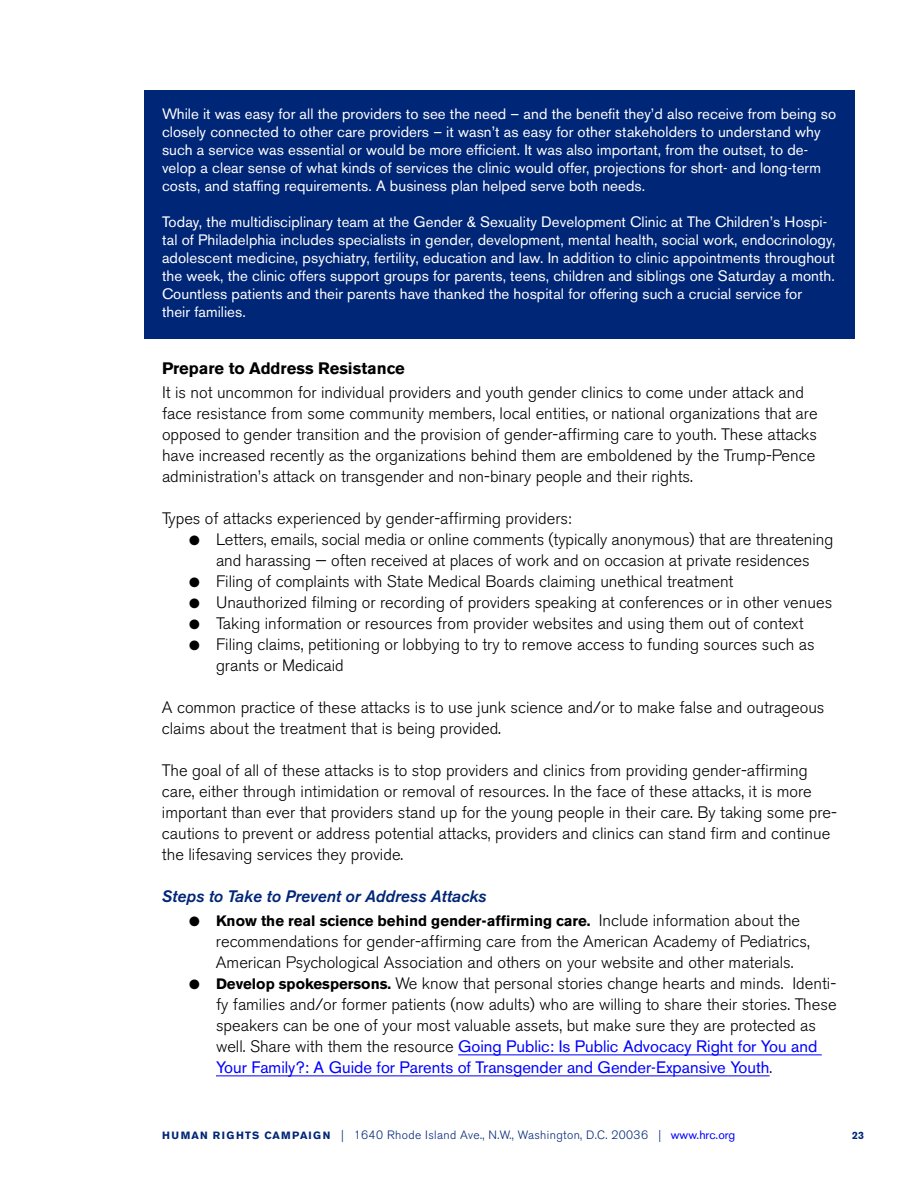
<style>
.page{position:relative;width:918px;height:1188px;background:#fff}
.page>*{position:absolute;margin:0;border:0;box-sizing:border-box;transform-origin:0 0}
.t1{font:300 16.5px/21px "Akzidenz Grotesk BE";color:#000}
.t2{font:italic 500 16.5px "Akzidenz Grotesk BE";color:#002677}
.t3{font:700 16.5px "Akzidenz Grotesk BE";color:#000}
.t4{font:15px/18px "Akzidenz Grotesk BE";letter-spacing:.005em;color:#fff}
.t5{font:700 15px "Akzidenz Grotesk BE";color:#000}
.t6{font:300 12px "Akzidenz Grotesk BE";letter-spacing:.03em;color:#002677}
.t7{font:700 10.5px "Akzidenz Grotesk BE";color:#002677}
.s1{font-weight:300;font-size:16.5px}
.s2{font-weight:700;font-size:15px}
.s3{font-weight:400;color:#00f}
.s4{font-weight:700;font-size:10.5px}
</style>
<div class="page">
<hr style="left:458px;top:1055px;width:364px;height:1px;background:#00f">
<hr style="left:216px;top:1076px;width:554px;height:1px;background:#00f">
<div style="left:144px;top:90px;width:711px;height:123px;background:#002677"></div>
<div style="left:144px;top:198px;width:711px;height:141px;background:#002677"></div>
<p class="t4" style="left:162px;top:105px;width:676px">While it was easy for all the providers to see the need – and the benefit they’d also receive from being so closely connected to other care providers – it wasn’t as easy for other stakeholders to understand why such a service was essential or would be more efficient. It was also important, from the outset, to de&shy;velop a clear sense of what kinds of services the clinic would offer, projections for short- and long-term costs, and staffing requirements. A business plan helped serve both needs.</p>
<p class="t4" style="left:162px;top:213px;width:675px">Today, the multidisciplinary team at the Gender &amp; Sexuality Development Clinic at The Children’s Hospi&shy;tal of Philadelphia includes specialists in gender, development, mental health, social work, endocrinology, adolescent medicine, psychiatry, fertility, education and law. In addition to clinic appointments throughout the week, the clinic offers support groups for parents, teens, children and siblings one Saturday a month.<br>Countless patients and their parents have thanked the hospital for offering such a crucial service for<br>their families.</p>
<p class="t3" style="left:162px;top:359px;width:244px">Prepare to Address Resistance</p>
<p class="t1" style="left:162px;top:382px;width:657px">It is not uncommon for individual providers and youth gender clinics to come under attack and face resistance from some community members, local entities, or national organizations that are opposed to gender transition and the provision of gender-affirming care to youth. These attacks have increased recently as the organizations behind them are emboldened by the Trump-Pence administration’s attack on transgender and non-binary people and their rights.</p>
<p class="t1" style="left:162px;top:508px;width:411px">Types of attacks experienced by gender-affirming providers:</p>
<p class="t1" style="left:189px;top:529px;width:646px;text-align:center">● Letters, emails, social media or online comments (typically anonymous) that are threatening and harassing — often received at places of work and on occasion at private residences</p>
<p class="t1" style="left:189px;top:571px;width:546px">● Filing of complaints with State Medical Boards claiming unethical treatment</p>
<p class="t1" style="left:189px;top:592px;width:645px">● Unauthorized filming or recording of providers speaking at conferences or in other venues</p>
<p class="t1" style="left:189px;top:613px;width:616px">● Taking information or resources from provider websites and using them out of context</p>
<p class="t1" style="left:216px;top:634px;width:600px;text-indent:-27px">● Filing claims, petitioning or lobbying to try to remove access to funding sources such as grants or Medicaid</p>
<p class="t1" style="left:162px;top:697px;width:664px">A common practice of these attacks is to use junk science and/or to make false and outrageous claims about the treatment that is being provided.</p>
<p class="t1" style="left:162px;top:760px;width:677px">The goal of all of these attacks is to stop providers and clinics from providing gender-affirming care, either through intimidation or removal of resources. In the face of these attacks, it is more important than ever that providers stand up for the young people in their care. By taking some pre&shy;cautions to prevent or address potential attacks, providers and clinics can stand firm and continue the lifesaving services they provide.</p>
<p class="t2" style="left:162px;top:887px;width:326px">Steps to Take to Prevent or Address Attacks</p>
<p class="t5" style="left:189px;top:912px;width:613px">● Know the real science behind gender-affirming care. <span class="s1">Include information about the</span></p>
<p class="t1" style="left:216px;top:931px;width:595px">recommendations for gender-affirming care from the American Academy of Pediatrics,<br>American Psychological Association and others on your website and other materials.</p>
<p class="t1" style="left:216px;top:973px;width:622px;text-indent:-27px">● <span class="s2">Develop spokespersons.</span> We know that personal stories change hearts and minds. Identi&shy;fy families and/or former patients (now adults) who are willing to share their stories. These speakers can be one of your most valuable assets, but make sure they are protected as well. Share with them the resource <span class="s3">Going Public: Is Public Advocacy Right for You and Your Family?: A Guide for Parents of Transgender and Gender-Expansive Youth</span>.</p>
<p class="t6" style="left:162px;top:1128px;width:575px"><span class="s4">H U MAN R IG HTS CAM PAIG N</span> | 1640 Rhode Island Ave., N.W., Washington, D.C. 20036 | <span class="s3">www.hrc.org</span></p>
<p class="t7" style="left:852px;top:1129px;width:13px">23</p>
</div>
